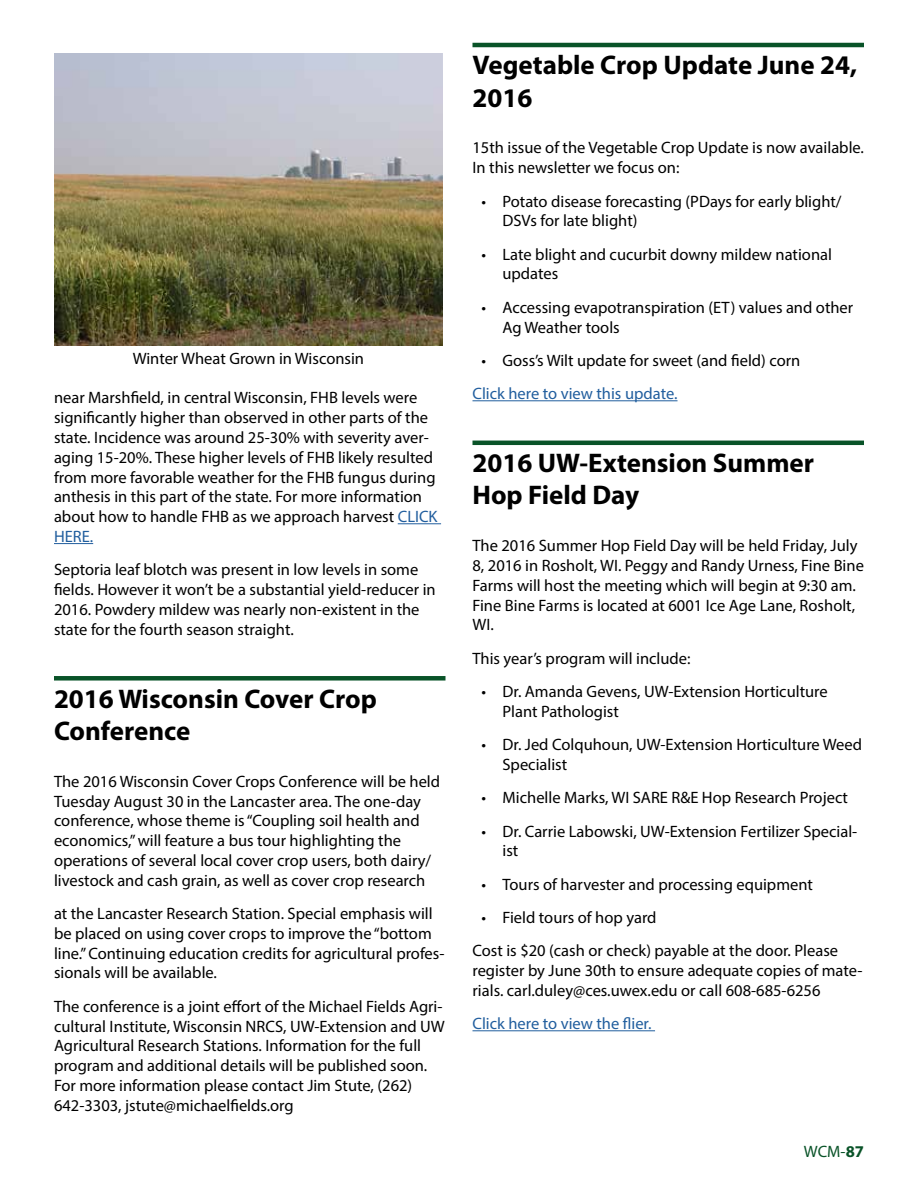
<style>
.page{position:relative;width:918px;height:1188px;background:#fff}
.page>*{position:absolute;margin:0;border:0;box-sizing:border-box;transform-origin:0 0}
.t1{font:700 27px/32.4px "Myriad Pro";color:#000}
.t2{font:16.5px/19.8px "Myriad Pro";color:#000}
.t3{font:16.5px "Myriad Pro";color:#215e9e}
.t4{font:16.5px "Myriad Pro";color:#095328}
.s1{color:#215e9e}
.s2{font-weight:700}
</style>
<div class="page">
<hr style="left:398px;top:523px;width:43px;height:1px;background:#215e9e">
<hr style="left:54px;top:543px;width:39px;height:1px;background:#215e9e">
<div style="left:54px;top:676px;width:392px;height:5px;background:#095328"></div>
<hr style="left:472px;top:43px;width:392px;height:4px;background:#095328">
<hr style="left:472px;top:400px;width:206px;height:1px;background:#215e9e">
<hr style="left:472px;top:441px;width:392px;height:4px;background:#095328">
<hr style="left:472px;top:1030px;width:183px;height:1px;background:#215e9e">
<img style="left:54px;top:54px;width:389px;height:292px">
<p class="t2" style="left:133px;top:349px;width:233px">Winter Wheat Grown in Wisconsin</p>
<p class="t2" style="left:54px;top:388px;width:385px">near Marshfield, in central Wisconsin, FHB levels were significantly higher than observed in other parts of the state. Incidence was around 25-30% with severity aver&shy;aging 15-20%. These higher levels of FHB likely resulted from more favorable weather for the FHB fungus during anthesis in this part of the state. For more information about how to handle FHB as we approach harvest <span class="s1">CLICK HERE.</span></p>
<p class="t2" style="left:54px;top:560px;width:383px">Septoria leaf blotch was present in low levels in some fields. However it won’t be a substantial yield-reducer in 2016. Powdery mildew was nearly non-existent in the state for the fourth season straight.</p>
<h1 class="t1" style="left:54px;top:681px;width:324px">2016 Wisconsin Cover Crop<br>Conference</h1>
<p class="t2" style="left:54px;top:771px;width:388px">The 2016 Wisconsin Cover Crops Conference will be held Tuesday August 30 in the Lancaster area. The one-day conference, whose theme is “Coupling soil health and economics,” will feature a bus tour highlighting the operations of several local cover crop users, both dairy/ livestock and cash grain, as well as cover crop research</p>
<p class="t2" style="left:54px;top:903px;width:392px">at the Lancaster Research Station. Special emphasis will be placed on using cover crops to improve the “bottom line.” Continuing education credits for agricultural profes&shy;sionals will be available.</p>
<p class="t2" style="left:54px;top:996px;width:392px">The conference is a joint effort of the Michael Fields Agri&shy;cultural Institute, Wisconsin NRCS, UW-Extension and UW Agricultural Research Stations. Information for the full program and additional details will be published soon.<br>For more information please contact Jim Stute, (262)<br>642-3303, jstute@michaelfields.org</p>
<h1 class="t1" style="left:472px;top:48px;width:386px">Vegetable Crop Update June 24,<br>2016</h1>
<p class="t2" style="left:472px;top:138px;width:393px">15th issue of the Vegetable Crop Update is now available.<br>In this newsletter we focus on:</p>
<p class="t2" style="left:502px;top:191px;width:341px;text-indent:-21px">• Potato disease forecasting (PDays for early blight/<br>DSVs for late blight)</p>
<p class="t2" style="left:502px;top:244px;width:331px;text-indent:-21px">• Late blight and cucurbit downy mildew national updates</p>
<p class="t2" style="left:502px;top:297px;width:352px;text-indent:-21px">• Accessing evapotranspiration (ET) values and other<br>Ag Weather tools</p>
<p class="t2" style="left:481px;top:350px;width:320px">• Goss’s Wilt update for sweet (and field) corn</p>
<p class="t3" style="left:472px;top:383px;width:207px">Click here to view this update.</p>
<h1 class="t1" style="left:472px;top:446px;width:343px">2016 UW-Extension Summer<br>Hop Field Day</h1>
<p class="t2" style="left:472px;top:536px;width:393px">The 2016 Summer Hop Field Day will be held Friday, July 8, 2016 in Rosholt, WI. Peggy and Randy Urness, Fine Bine Farms will host the meeting which will begin at 9:30 am.<br>Fine Bine Farms is located at 6001 Ice Age Lane, Rosholt, WI.</p>
<p class="t2" style="left:472px;top:648px;width:220px">This year’s program will include:</p>
<p class="t2" style="left:502px;top:681px;width:327px;text-indent:-21px">• Dr. Amanda Gevens, UW-Extension Horticulture<br>Plant Pathologist</p>
<p class="t2" style="left:502px;top:734px;width:361px;text-indent:-21px">• Dr. Jed Colquhoun, UW-Extension Horticulture Weed<br>Specialist</p>
<p class="t2" style="left:481px;top:788px;width:368px">• Michelle Marks, WI SARE R&amp;E Hop Research Project</p>
<p class="t2" style="left:502px;top:821px;width:356px;text-indent:-21px">• Dr. Carrie Labowski, UW-Extension Fertilizer Special&shy;ist</p>
<p class="t2" style="left:481px;top:874px;width:333px">• Tours of harvester and processing equipment</p>
<p class="t2" style="left:472px;top:900px;width:367px;line-height:33.3px;text-indent:9px">• Field tours of hop yard<br>Cost is $20 (cash or check) payable at the door. Please</p>
<p class="t2" style="left:472px;top:960px;width:392px">register by June 30th to ensure adequate copies of mate&shy;rials. carl.duley@ces.uwex.edu or call 608-685-6256</p>
<p class="t3" style="left:472px;top:1013px;width:181px">Click here to view the flier.</p>
<p class="t4" style="left:804px;top:1142px;width:62px">WCM-<span class="s2">87</span></p>
</div>
